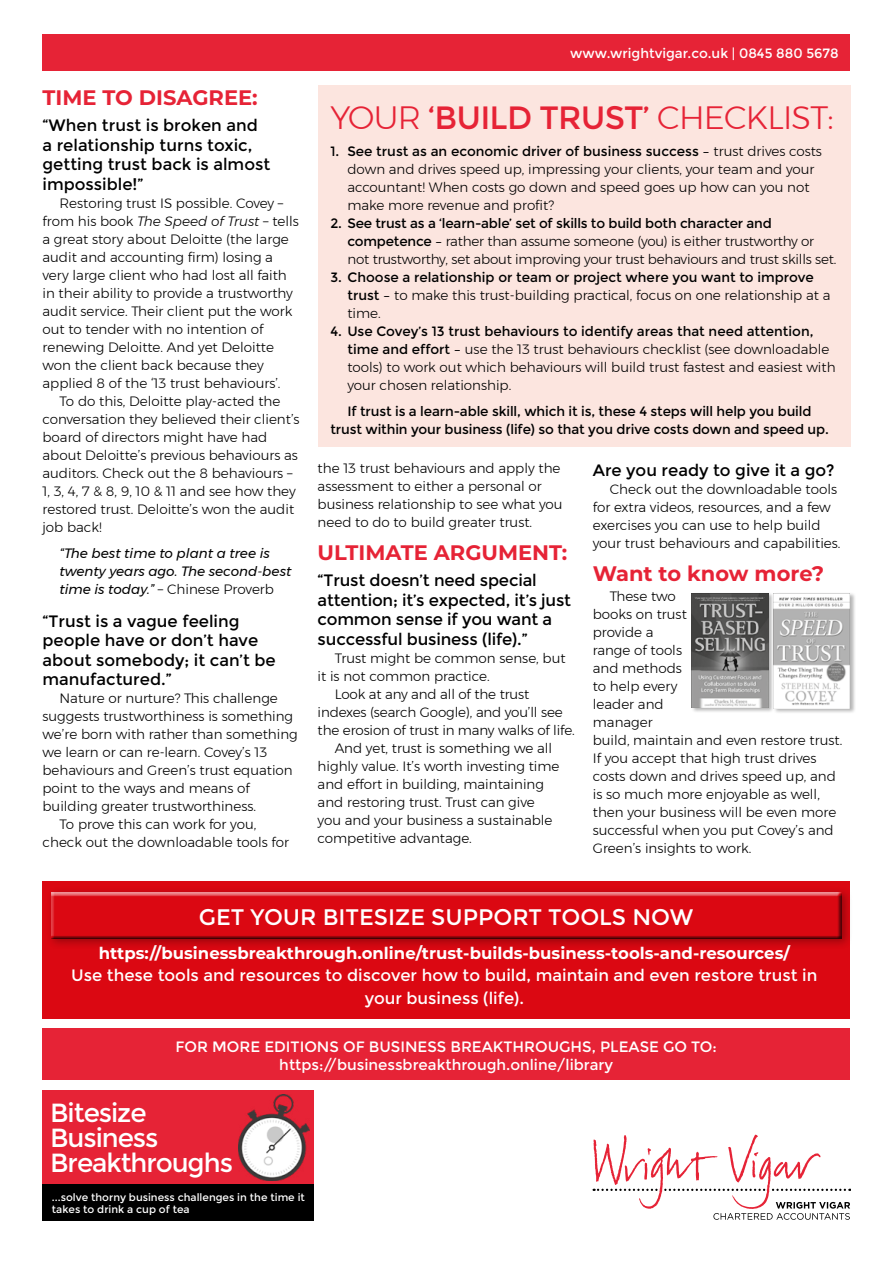
<style>
.page{position:relative;width:893px;height:1263px;background:#fff}
.page>*{position:absolute;margin:0;border:0;box-sizing:border-box;transform-origin:0 0}
.HEADING{font:300 32.25px "Montserrat";letter-spacing:-.025em;color:#e62336}
.body{font:26.25px "Montserrat";letter-spacing:-.04em;color:#fff}
.SUBHEAD_SM{font:22.5px "Montserrat";color:#fff}
.GREEN_SUBHEAD{font:700 21px "Montserrat";color:#e62336}
.SUBHEAD_SM-2{font:16.5px/19.5px "Montserrat";color:#000}
.SUBHEAD{font:16.5px/22.5px "Montserrat";color:#fff;text-align:center}
.SUBHEAD-2{font:700 16.5px "Montserrat";color:#fff}
.SUBHEAD-3{font:15px/18px "Montserrat";color:#fff;text-align:center}
.body-2{font:300 13.5px/18px "Montserrat";color:#000}
.BULLIT{font:300 13.5px/18px "Montserrat";color:#000}
.body-3{font:13.5px/18px "Montserrat";letter-spacing:-.01em;color:#000;text-align:center}
.QUOTE{font:italic 13.5px/18px "Montserrat";color:#000}
.t1{font:13.5px "Montserrat";color:#fff}
.body-4{font:10.5px/12px "Montserrat";color:#fff}
.s1{font-style:italic}
.s2{font-weight:300;font-style:normal}
.s3{font-weight:400}
</style>
<div class="page">
<div style="left:43px;top:34px;width:807px;height:36px;background:#e62336"></div>
<div style="left:43px;top:1029px;width:807px;height:51px;background:#e62336"></div>
<div style="left:43px;top:1090px;width:271px;height:96px;background:#e62336"></div>
<img style="left:238px;top:1094px;width:71px;height:87px">
<div style="left:43px;top:1184px;width:271px;height:36px;background:#000"></div>
<svg style="left:593px;top:1135px;width:257px;height:85px"></svg>
<div style="left:43px;top:881px;width:807px;height:137px;background:#db0812"></div>
<div style="left:45px;top:886px;width:808px;height:64px;background:#000;opacity:.3"></div>
<div style="left:47px;top:887px;width:798px;height:53px;background:#d60711"></div>
<div style="left:48px;top:889px;width:798px;height:51px;background:#000;opacity:.75"></div>
<div style="left:318px;top:85px;width:532px;height:362px;background:#fce5df"></div>
<div style="left:691px;top:592px;width:83px;height:121px;background:#000;opacity:.3"></div>
<img style="left:692px;top:593px;width:76px;height:114px">
<div style="left:772px;top:592px;width:83px;height:122px;background:#000;opacity:.3"></div>
<img style="left:773px;top:593px;width:77px;height:115px">
<p class="GREEN_SUBHEAD" style="left:43px;top:83px;width:217px">TIME TO DISAGREE:</p>
<p class="SUBHEAD_SM-2" style="left:43px;top:116px;width:229px">“When trust is broken and a relationship turns toxic, getting trust back is almost impossible!”</p>
<p class="body-2" style="left:43px;top:194px;width:258px;text-indent:17px">Restoring trust IS possible. Covey – from his book <span class="s1">The Speed of Trust</span> – tells a great story about Deloitte (the large audit and accounting firm) losing a very large client who had lost all faith in their ability to provide a trustworthy audit service. Their client put the work out to tender with no intention of renewing Deloitte. And yet Deloitte won the client back because they applied 8 of the ‘13 trust behaviours’.</p>
<p class="body-2" style="left:43px;top:392px;width:259px;text-indent:17px">To do this, Deloitte play-acted the conversation they believed their client’s board of directors might have had about Deloitte’s previous behaviours as auditors. Check out the 8 behaviours – 1, 3, 4, 7 &amp; 8, 9, 10 &amp; 11 and see how they restored trust. Deloitte’s won the audit job back!</p>
<p class="QUOTE" style="left:60px;top:544px;width:233px">“The best time to plant a tree is twenty years ago. The second-best time is today.” <span class="s2">– Chinese Proverb</span></p>
<p class="SUBHEAD_SM-2" style="left:43px;top:611px;width:235px">“Trust is a vague feeling people have or don’t have about somebody; it can’t be manufactured.”</p>
<p class="body-2" style="left:43px;top:689px;width:257px;text-indent:17px">Nature or nurture? This challenge suggests trustworthiness is something we’re born with rather than something we learn or can re-learn. Covey’s 13 behaviours and Green’s trust equation point to the ways and means of building greater trustworthiness.</p>
<p class="body-2" style="left:43px;top:815px;width:248px;text-indent:17px">To prove this can work for you, check out the downloadable tools for</p>
<p class="t1" style="left:570px;top:45px;width:270px">www.wrightvigar.co.uk | 0845 880 5678</p>
<p class="HEADING" style="left:330px;top:93px;width:505px">YOUR <span class="s3">‘BUILD TRUST’</span> CHECKLIST:</p>
<p class="BULLIT" style="left:347px;top:142px;width:476px;text-indent:-17px"><span class="s3">1. See trust as an economic driver of business success –</span> trust drives costs down and drives speed up, impressing your clients, your team and your accountant! When costs go down and speed goes up how can you not make more revenue and profit?</p>
<p class="BULLIT" style="left:347px;top:214px;width:491px;text-indent:-17px"><span class="s3">2. See trust as a ‘learn-able’ set of skills to build both character and competence –</span> rather than assume someone (you) is either trustworthy or not trustworthy, set about improving your trust behaviours and trust skills set.</p>
<p class="BULLIT" style="left:347px;top:268px;width:484px;text-indent:-17px"><span class="s3">3. Choose a relationship or team or project where you want to improve trust –</span> to make this trust-building practical, focus on one relationship at a time.</p>
<p class="BULLIT" style="left:347px;top:322px;width:490px;text-indent:-17px"><span class="s3">4. Use Covey’s 13 trust behaviours to identify areas that need attention, time and effort –</span> use the 13 trust behaviours checklist (see downloadable tools) to work out which behaviours will build trust fastest and easiest with your chosen relationship.</p>
<p class="body-3" style="left:330px;top:402px;width:500px">If trust is a learn-able skill, which it is, these 4 steps will help you build trust within your business (life) so that you drive costs down and speed up.</p>
<p class="body-2" style="left:318px;top:459px;width:246px">the 13 trust behaviours and apply the assessment to either a personal or business relationship to see what you need to do to build greater trust.</p>
<p class="GREEN_SUBHEAD" style="left:318px;top:538px;width:251px">ULTIMATE ARGUMENT:</p>
<p class="SUBHEAD_SM-2" style="left:318px;top:571px;width:255px">“Trust doesn’t need special attention; it’s expected, it’s just common sense if you want a successful business (life).”</p>
<p class="body-2" style="left:318px;top:649px;width:249px;text-indent:17px">Trust might be common sense, but it is not common practice.</p>
<p class="body-2" style="left:318px;top:685px;width:259px;text-indent:17px">Look at any and all of the trust indexes (search Google), and you’ll see the erosion of trust in many walks of life.</p>
<p class="body-2" style="left:318px;top:739px;width:243px;text-indent:17px">And yet, trust is something we all highly value. It’s worth investing time and effort in building, maintaining and restoring trust. Trust can give you and your business a sustainable competitive advantage.</p>
<p class="SUBHEAD_SM-2" style="left:593px;top:460px;width:243px">Are you ready to give it a go?</p>
<p class="body-2" style="left:593px;top:480px;width:249px;text-indent:17px">Check out the downloadable tools for extra videos, resources, and a few exercises you can use to help build your trust behaviours and capabilities.</p>
<p class="GREEN_SUBHEAD" style="left:593px;top:559px;width:233px">Want to know more?</p>
<p class="body-2" style="left:593px;top:587px;width:251px;text-indent:17px">These two<br>books on trust<br>provide a<br>range of tools<br>and methods<br>to help every<br>leader and<br>manager<br>build, maintain and even restore trust.<br>If you accept that high trust drives costs down and drives speed up, and is so much more enjoyable as well, then your business will be even more successful when you put Covey’s and<br>Green’s insights to work.</p>
<p class="SUBHEAD_SM" style="left:199px;top:904px;width:496px">GET YOUR BITESIZE SUPPORT TOOLS NOW</p>
<p class="SUBHEAD-2" style="left:99px;top:941px;width:693px">https://businessbreakthrough.online/trust-builds-business-tools-and-resources/</p>
<p class="SUBHEAD" style="left:71px;top:964px;width:748px">Use these tools and resources to discover how to build, maintain and even restore trust in your business (life).</p>
<p class="SUBHEAD-3" style="left:176px;top:1038px;width:543px">FOR MORE EDITIONS OF BUSINESS BREAKTHROUGHS, PLEASE GO TO: https://businessbreakthrough.online/library</p>
<p class="body" style="left:50px;top:1097px;width:98px">Bitesize</p>
<p class="body" style="left:50px;top:1123px;width:110px">Business</p>
<p class="body" style="left:50px;top:1148px;width:184px">Breakthroughs</p>
<p class="body-4" style="left:52px;top:1191px;width:255px">...solve thorny business challenges in the time it takes to drink a cup of tea</p>
</div>
